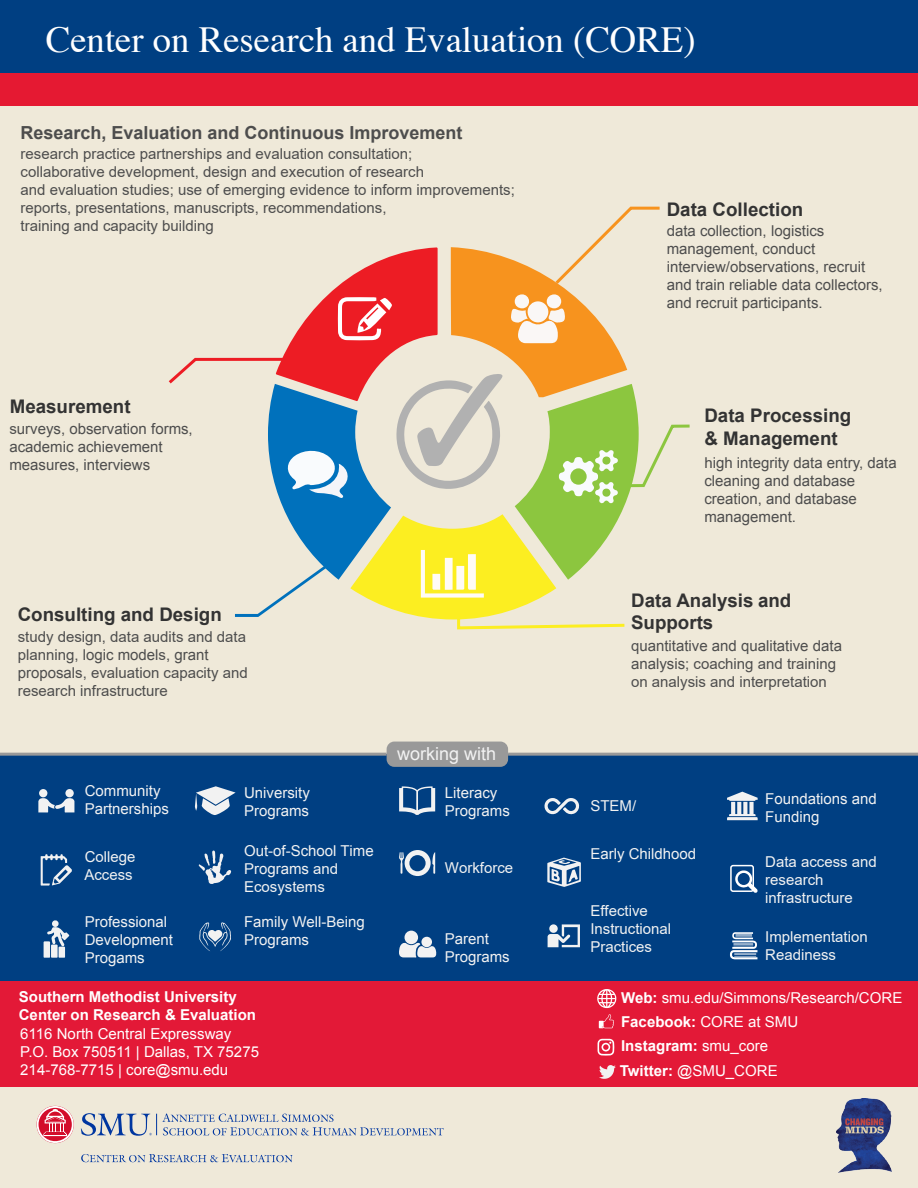
<style>
.page{position:relative;width:918px;height:1188px;background:#fff}
.page>*{position:absolute;margin:0;border:0;box-sizing:border-box;transform-origin:0 0}
.t1{font:36.75px "Times";color:#fff}
.t2{font:700 18.75px/22.5px "Arial";color:#333}
.t3{font:700 18px "Arial";color:#4d4d4d}
.t4{font:18px "Arial";color:#f2f2f2}
.t5{font:15px/18px "Arial";color:#4d4d4d}
.t6{font:15px/18px "Arial";color:#f2f2f2}
.t7{font:15px/18px "Arial";color:#fff}
.t8{font:700 15px/18px "Arial";color:#fff}
.s1{font-weight:700}
.s2{font-weight:400}
</style>
<div class="page">
<div style="left:0;top:106px;width:918px;height:1082px;background:#efe9d9"></div>
<div style="left:0;top:754px;width:918px;height:228px;background:#003f82"></div>
<hr style="left:0;top:753px;width:387px;height:3px;background:#999">
<div style="left:0;top:981px;width:918px;height:105px;background:#e31937"></div>
<svg style="left:597px;top:989px;width:19px;height:19px"></svg>
<svg style="left:599px;top:1014px;width:15px;height:14px"></svg>
<div style="left:387px;top:742px;width:121px;height:25px;background:#999;border-radius:8px"></div>
<img style="left:837px;top:1099px;width:55px;height:74px">
<svg style="left:38px;top:798px;width:36px;height:14px"></svg>
<div style="left:65px;top:789px;width:9px;height:8px;background:#f2f2f2;border-radius:50%"></div>
<div style="left:39px;top:789px;width:8px;height:8px;background:#f2f2f2;border-radius:50%"></div>
<svg style="left:195px;top:786px;width:40px;height:29px"></svg>
<svg style="left:41px;top:854px;width:31px;height:32px"></svg>
<svg style="left:199px;top:850px;width:32px;height:34px"></svg>
<svg style="left:44px;top:920px;width:25px;height:38px"></svg>
<svg style="left:199px;top:922px;width:32px;height:29px"></svg>
<svg style="left:399px;top:786px;width:36px;height:29px"></svg>
<svg style="left:399px;top:850px;width:36px;height:26px"></svg>
<svg style="left:544px;top:798px;width:36px;height:17px"></svg>
<svg style="left:399px;top:943px;width:37px;height:15px"></svg>
<div style="left:404px;top:931px;width:14px;height:13px;background:#f2f2f2;border-radius:50%"></div>
<div style="left:421px;top:937px;width:11px;height:10px;background:#f2f2f2;border-radius:50%"></div>
<svg style="left:547px;top:858px;width:34px;height:29px"></svg>
<svg style="left:727px;top:792px;width:31px;height:28px"></svg>
<div style="left:730px;top:865px;width:24px;height:27px;border:2px solid #fff;border-radius:2px"></div>
<svg style="left:735px;top:870px;width:23px;height:23px"></svg>
<svg style="left:548px;top:924px;width:32px;height:23px"></svg>
<div style="left:549px;top:924px;width:9px;height:9px;background:#f2f2f2;border-radius:50%"></div>
<hr style="left:508px;top:753px;width:410px;height:3px;background:#999">
<svg style="left:81px;top:1154px;width:212px;height:8px"></svg>
<svg style="left:81px;top:1113px;width:363px;height:23px"></svg>
<svg style="left:37px;top:1106px;width:37px;height:37px"></svg>
<div style="left:37px;top:1106px;width:37px;height:37px;border:2px solid #fff;border-radius:50%"></div>
<svg style="left:43px;top:1108px;width:25px;height:29px"></svg>
<svg style="left:599px;top:1065px;width:17px;height:14px"></svg>
<div style="left:0;top:0;width:918px;height:73px;background:#003f82"></div>
<div style="left:0;top:73px;width:918px;height:33px;background:#e51932"></div>
<svg style="left:168px;top:206px;width:522px;height:424px"></svg>
<svg style="left:730px;top:932px;width:27px;height:27px"></svg>
<svg style="left:598px;top:1039px;width:16px;height:17px"></svg>
<h1 class="t1" style="left:46px;top:5px;width:651px">Center on Research and Evaluation (CORE)</h1>
<p class="t3" style="left:21px;top:120px;width:444px">Research, Evaluation and Continuous Improvement</p>
<p class="t5" style="left:21px;top:144px;width:496px">research practice partnerships and evaluation consultation;<br>collaborative development, design and execution of research<br>and evaluation studies; use of emerging evidence to inform improvements; reports, presentations, manuscripts, recommendations,<br>training and capacity building</p>
<p class="t2" style="left:10px;top:395px;width:122px">Measurement</p>
<p class="t5" style="left:9px;top:419px;width:185px">surveys, observation forms, academic achievement measures, interviews</p>
<p class="t2" style="left:18px;top:604px;width:206px">Consulting and Design</p>
<p class="t5" style="left:18px;top:628px;width:232px">study design, data audits and data planning, logic models, grant proposals, evaluation capacity and research infrastructure</p>
<p class="t6" style="left:85px;top:782px;width:86px">Community<br>Partnerships</p>
<p class="t6" style="left:84px;top:847px;width:53px;line-height:18.5px">College<br>Access</p>
<p class="t6" style="left:85px;top:913px;width:90px">Professional<br>Development<br>Progams</p>
<p class="t6" style="left:244px;top:784px;width:67px">University<br>Programs</p>
<p class="t6" style="left:244px;top:842px;width:131px">Out-of-School Time<br>Programs and<br>Ecosystems</p>
<p class="t6" style="left:244px;top:913px;width:122px">Family Well-Being<br>Programs</p>
<p class="t8" style="left:19px;top:988px;width:239px">Southern Methodist University<br>Center on Research &amp; Evaluation</p>
<p class="t7" style="left:20px;top:1025px;width:240px">6116 North Central Expressway<br>P.O. Box 750511 | Dallas, TX 75275<br>214-768-7715 | core@smu.edu</p>
<p class="t4" style="left:397px;top:741px;width:101px">working with</p>
<p class="t6" style="left:445px;top:784px;width:67px">Literacy<br>Programs</p>
<p class="t6" style="left:445px;top:859px;width:70px">Workforce</p>
<p class="t6" style="left:445px;top:930px;width:67px">Parent<br>Programs</p>
<p class="t2" style="left:667px;top:198px;width:138px">Data Collection</p>
<p class="t5" style="left:667px;top:222px;width:217px">data collection, logistics management, conduct interview/observations, recruit and train reliable data collectors, and recruit participants.</p>
<p class="t2" style="left:704px;top:405px;width:148px">Data Processing &amp; Management</p>
<p class="t5" style="left:704px;top:453px;width:194px">high integrity data entry, data cleaning and database creation, and database management.</p>
<p class="t2" style="left:631px;top:589px;width:162px">Data Analysis and<br>Supports</p>
<p class="t5" style="left:631px;top:637px;width:212px">quantitative and qualitative data analysis; coaching and training on analysis and interpretation</p>
<p class="t6" style="left:590px;top:797px;width:47px">STEM/</p>
<p class="t6" style="left:590px;top:845px;width:107px">Early Childhood</p>
<p class="t6" style="left:590px;top:902px;width:82px">Effective<br>Instructional<br>Practices</p>
<p class="t6" style="left:765px;top:790px;width:113px">Foundations and<br>Funding</p>
<p class="t6" style="left:765px;top:853px;width:113px">Data access and research infrastructure</p>
<p class="t6" style="left:765px;top:927px;width:104px">Implementation<br>Readiness</p>
<p class="t7" style="left:621px;top:986px;width:283px;line-height:24.3px"><span class="s1">Web:</span> smu.edu/Simmons/Research/CORE<br><span class="s1">Facebook:</span> CORE at SMU</p>
<p class="t8" style="left:621px;top:1038px;width:149px">Instagram: <span class="s2">smu_core</span></p>
<p class="t7" style="left:620px;top:1062px;width:159px"><span class="s1">Twitter:</span> @SMU_CORE</p>
</div>
